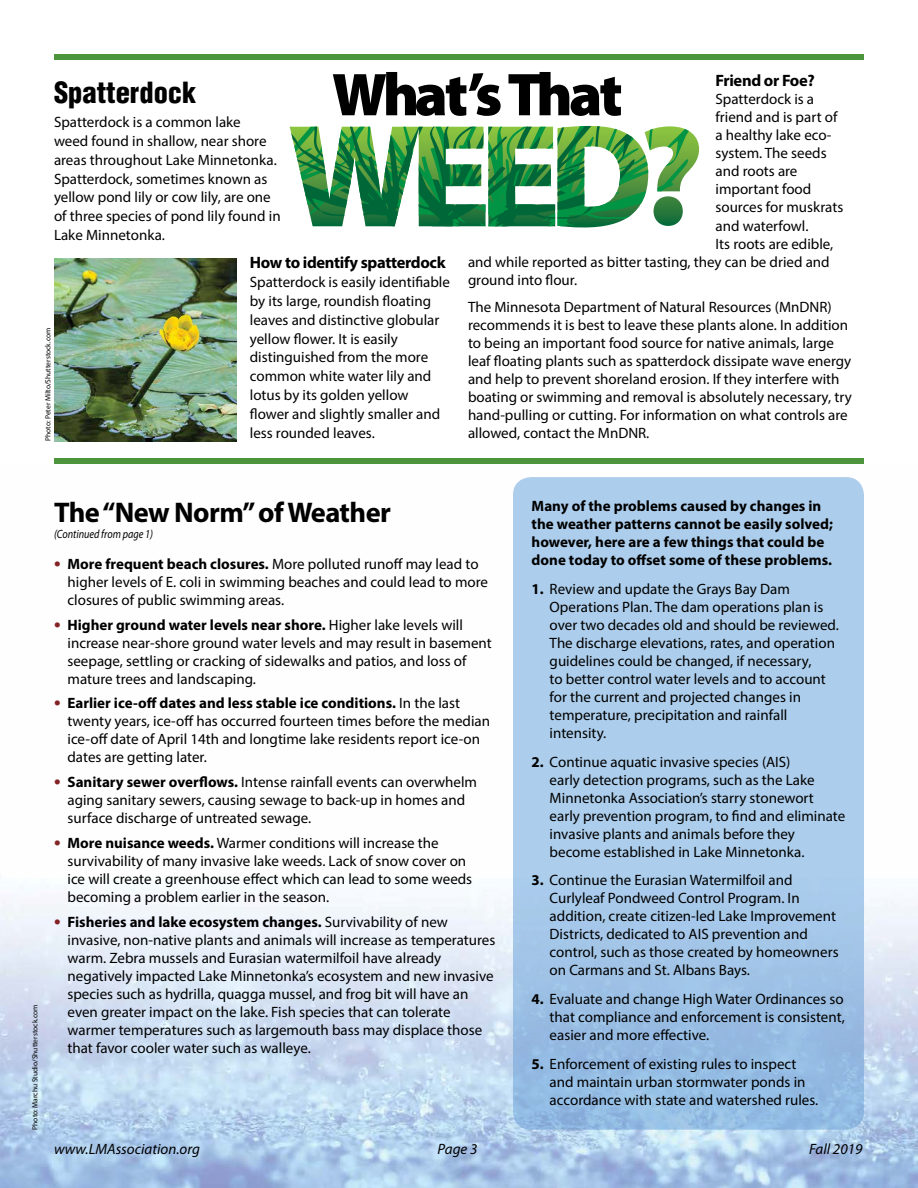
<style>
.page{position:relative;width:918px;height:1188px;background:#fff}
.page>*{position:absolute;margin:0;border:0;box-sizing:border-box;transform-origin:0 0}
.t1{font:700 28.5px "Myriad Pro";letter-spacing:-.02em;color:#000}
.t2{font:900 condensed 28.5px "Helvetica";color:#000}
.t3{font:700 16.5px "Myriad Pro";letter-spacing:-.02em;color:#000}
.t4{font:15px/18px "Myriad Pro";color:#000}
.t5{font:700 15px/18px "Myriad Pro";color:#000}
.t6{font:italic 15px "Myriad Pro";color:#000}
.t7{font:italic 12px "Myriad Pro";color:#000;scale:.85 1}
.t8{font:7.5px "Myriad Pro";color:#000}
.s1{font-weight:700;font-size:19.5px;color:#842326}
.s2{font-weight:700}
</style>
<div class="page">
<img style="left:0;top:477px;width:918px;height:711px">
<div style="left:54px;top:54px;width:810px;height:5px;background:#4c953d"></div>
<div style="left:54px;top:458px;width:810px;height:6px;background:#4c953d"></div>
<svg style="left:333px;top:72px;width:168px;height:44px"></svg>
<svg style="left:508px;top:72px;width:113px;height:44px"></svg>
<svg style="left:290px;top:126px;width:409px;height:101px"></svg>
<img style="left:54px;top:258px;width:182px;height:183px">
<div style="left:513px;top:477px;width:351px;height:653px;background:linear-gradient(to bottom,#b3d2ed,#99bfe4);border-radius:18px"></div>
<h1 class="t2" style="left:54px;top:74px;width:144px">Spatterdock</h1>
<p class="t4" style="left:54px;top:112px;width:228px;line-height:18.9px">Spatterdock is a common lake<br>weed found in shallow, near shore areas throughout Lake Minnetonka.<br>Spatterdock, sometimes known as yellow pond lily or cow lily, are one of three species of pond lily found in<br>Lake Minnetonka.</p>
<p class="t3" style="left:250px;top:252px;width:197px">How to identify spatterdock</p>
<p class="t4" style="left:250px;top:272px;width:202px;line-height:18.9px">Spatterdock is easily identifiable by its large, roundish floating leaves and distinctive globular yellow flower. It is easily distinguished from the more common white water lily and lotus by its golden yellow flower and slightly smaller and less rounded leaves.</p>
<p class="t8" style="left:43px;top:441px;width:115px;rotate:-90deg">Photo: Peter Milto/Shutterstock.com</p>
<p class="t3" style="left:716px;top:70px;width:101px">Friend or Foe?</p>
<p class="t4" style="left:716px;top:90px;width:100px">Spatterdock is a</p>
<p class="t4" style="left:716px;top:108px;width:123px">friend and is part of</p>
<p class="t4" style="left:716px;top:126px;width:118px">a healthy lake eco-</p>
<p class="t4" style="left:716px;top:144px;width:113px">system. The seeds</p>
<p class="t4" style="left:716px;top:162px;width:84px">and roots are</p>
<p class="t4" style="left:716px;top:180px;width:97px">important food</p>
<p class="t4" style="left:716px;top:198px;width:129px">sources for muskrats</p>
<p class="t4" style="left:716px;top:216px;width:94px">and waterfowl.</p>
<p class="t4" style="left:716px;top:234px;width:119px">Its roots are edible,</p>
<p class="t4" style="left:468px;top:252px;width:363px">and while reported as bitter tasting, they can be dried and</p>
<p class="t4" style="left:468px;top:270px;width:111px">ground into flour.</p>
<p class="t4" style="left:468px;top:297px;width:385px">The Minnesota Department of Natural Resources (MnDNR) recommends it is best to leave these plants alone. In addition to being an important food source for native animals, large leaf floating plants such as spatterdock dissipate wave energy and help to prevent shoreland erosion. If they interfere with boating or swimming and removal is absolutely necessary, try hand-pulling or cutting. For information on what controls are allowed, contact the MnDNR.</p>
<p class="t8" style="left:30px;top:1130px;width:127px;rotate:-90deg">Photo: Marchu Studio/Shutterstock.com</p>
<h1 class="t1" style="left:54px;top:494px;width:338px">The “New Norm” of Weather</h1>
<p class="t7" style="left:54px;top:527px;width:118px">(Continued from page 1)</p>
<p class="t4" style="left:68px;top:555px;width:422px;text-indent:-14px"><span class="s1">•</span> <span class="s2">More frequent beach closures.</span> More polluted runoff may lead to higher levels of E. coli in swimming beaches and could lead to more closures of public swimming areas.</p>
<p class="t4" style="left:68px;top:615px;width:426px;text-indent:-14px"><span class="s1">•</span> <span class="s2">Higher ground water levels near shore.</span> Higher lake levels will increase near-shore ground water levels and may result in basement seepage, settling or cracking of sidewalks and patios, and loss of mature trees and landscaping.</p>
<p class="t4" style="left:68px;top:694px;width:424px;text-indent:-14px"><span class="s1">•</span> <span class="s2">Earlier ice-off dates and less stable ice conditions.</span> In the last twenty years, ice-off has occurred fourteen times before the median ice-off date of April 14th and longtime lake residents report ice-on dates are getting later.</p>
<p class="t4" style="left:68px;top:773px;width:411px;text-indent:-14px"><span class="s1">•</span> <span class="s2">Sanitary sewer overflows.</span> Intense rainfall events can overwhelm aging sanitary sewers, causing sewage to back-up in homes and surface discharge of untreated sewage.</p>
<p class="t4" style="left:68px;top:834px;width:406px;text-indent:-14px"><span class="s1">•</span> <span class="s2">More nuisance weeds.</span> Warmer conditions will increase the survivability of many invasive lake weeds. Lack of snow cover on ice will create a greenhouse effect which can lead to some weeds becoming a problem earlier in the season.</p>
<p class="t4" style="left:68px;top:912px;width:429px;text-indent:-14px"><span class="s1">•</span> <span class="s2">Fisheries and lake ecosystem changes.</span> Survivability of new invasive, non-native plants and animals will increase as temperatures warm. Zebra mussels and Eurasian watermilfoil have already negatively impacted Lake Minnetonka’s ecosystem and new invasive species such as hydrilla, quagga mussel, and frog bit will have an even greater impact on the lake. Fish species that can tolerate warmer temperatures such as largemouth bass may displace those that favor cooler water such as walleye.</p>
<p class="t5" style="left:532px;top:497px;width:303px">Many of the problems caused by changes in the weather patterns cannot be easily solved; however, here are a few things that could be done today to offset some of these problems.</p>
<p class="t4" style="left:550px;top:580px;width:291px;text-indent:-18px"><span class="s2">1.</span> Review and update the Grays Bay Dam Operations Plan. The dam operations plan is over two decades old and should be reviewed.<br>The discharge elevations, rates, and operation guidelines could be changed, if necessary,<br>to better control water levels and to account for the current and projected changes in temperature, precipitation and rainfall intensity.</p>
<p class="t4" style="left:550px;top:752px;width:297px;text-indent:-18px"><span class="s2">2.</span> Continue aquatic invasive species (AIS)<br>early detection programs, such as the Lake Minnetonka Association’s starry stonewort early prevention program, to find and eliminate invasive plants and animals before they become established in Lake Minnetonka.</p>
<p class="t4" style="left:550px;top:871px;width:291px;text-indent:-18px"><span class="s2">3.</span> Continue the Eurasian Watermilfoil and Curlyleaf Pondweed Control Program. In addition, create citizen-led Lake Improvement Districts, dedicated to AIS prevention and control, such as those created by homeowners on Carmans and St. Albans Bays.</p>
<p class="t4" style="left:550px;top:990px;width:297px;text-align:justify;text-indent:-18px"><span class="s2">4.</span> Evaluate and change High Water Ordinances so that compliance and enforcement is consistent, easier and more effective.</p>
<p class="t4" style="left:550px;top:1055px;width:270px;text-indent:-18px"><span class="s2">5.</span> Enforcement of existing rules to inspect and maintain urban stormwater ponds in accordance with state and watershed rules.</p>
<p class="t6" style="left:54px;top:1140px;width:147px">www.LMAssociation.org</p>
<p class="t6" style="left:438px;top:1140px;width:41px">Page 3</p>
<p class="t6" style="left:809px;top:1140px;width:55px">Fall 2019</p>
</div>
